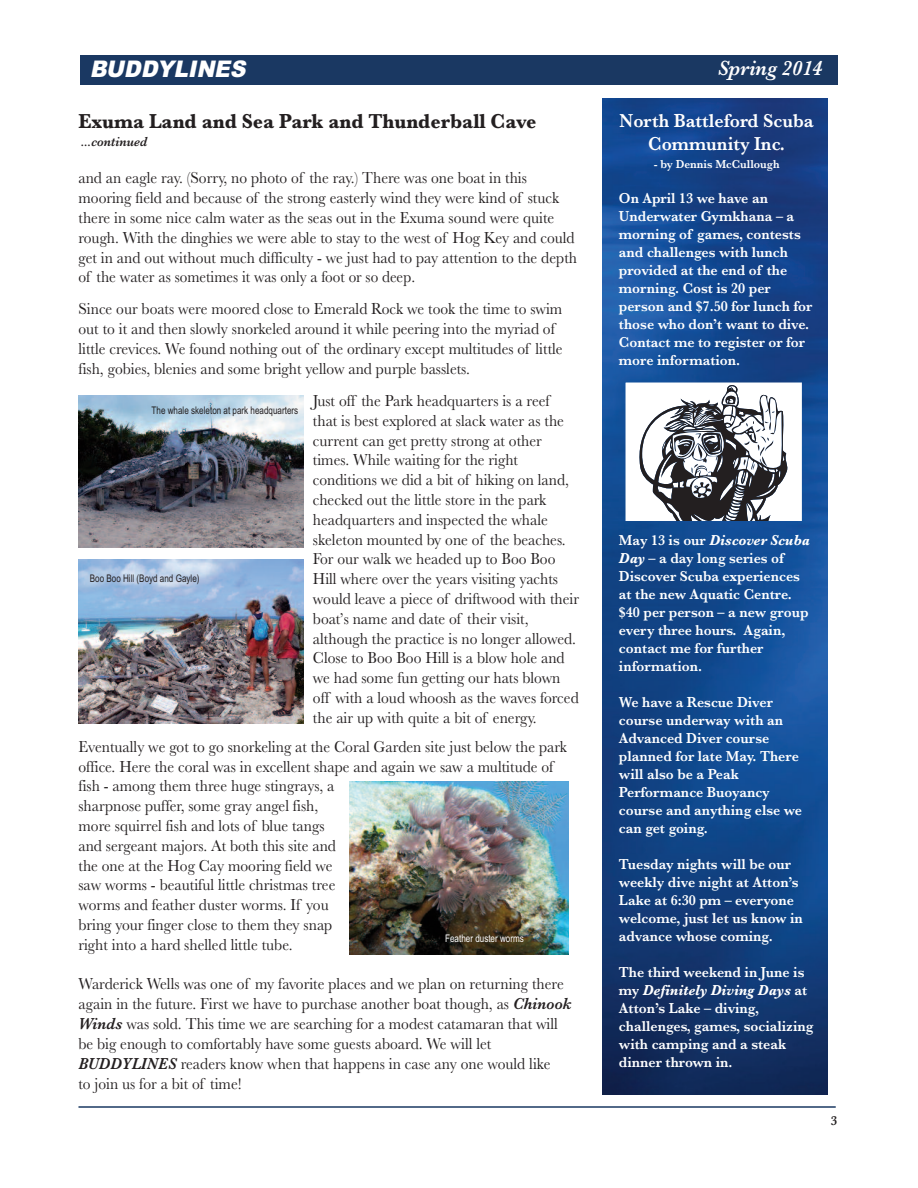
<style>
.page{position:relative;width:918px;height:1188px;background:#fff}
.page>*{position:absolute;margin:0;border:0;box-sizing:border-box;transform-origin:0 0}
.t1{font:italic 900 22.95px "Arial";color:#fff;scale:.94 1}
.t2{font:italic 600 21.45px "Baskerville";color:#fff;scale:.94 1}
.t3{font:700 21px "Baskerville";color:#231f20;scale:.94 1}
.t4{font:600 19.5px/23.4px "Baskerville";color:#fff;text-align:center;scale:.93 1}
.t5{font:16.5px/19.8px "Baskerville";color:#231f20;scale:.94 1}
.t6{font:600 15px/18px "Baskerville";color:#fff;scale:.94 1}
.t7{font:italic 600 13.5px "Baskerville";color:#231f20;scale:.94 1}
.t8{font:600 13.5px "Baskerville";color:#231f20;scale:.94 1}
.t9{font:600 12px "Baskerville";color:#fff;scale:.94 1}
.t10{font:10.5px "Arial Narrow";color:#231f20;scale:.94 1}
.t11{font:10.5px "Arial Narrow";color:#fff;scale:.94 1}
.s1{font-weight:600;font-style:italic}
.s2{font-weight:700;font-style:italic}
</style>
<div class="page">
<hr style="left:78px;top:1106px;width:758px;height:2px;background:#1a3862">
<div style="left:80px;top:55px;width:757px;height:30px;background:#1a3862"></div>
<img style="left:349px;top:782px;width:220px;height:173px">
<img style="left:78px;top:395px;width:226px;height:152px">
<img style="left:78px;top:559px;width:226px;height:164px">
<img style="left:602px;top:98px;width:226px;height:996px">
<svg style="left:626px;top:383px;width:176px;height:138px"></svg>
<h1 class="t1" style="left:90px;top:56px;width:174px">BUDDYLINES</h1>
<h2 class="t2" style="left:718px;top:55px;width:113px">Spring 2014</h2>
<p class="t3" style="left:79px;top:108px;width:489px">Exuma Land and Sea Park and Thunderball Cave</p>
<p class="t7" style="left:81px;top:134px;width:72px">...continued</p>
<p class="t5" style="left:78px;top:168px;width:532px">and an eagle ray. (Sorry, no photo of the ray.) There was one boat in this mooring field and because of the strong easterly wind they were kind of stuck there in some nice calm water as the seas out in the Exuma sound were quite rough. With the dinghies we were able to stay to the west of Hog Key and could get in and out without much difficulty - we just had to pay attention to the depth of the water as sometimes it was only a foot or so deep.</p>
<p class="t5" style="left:78px;top:299px;width:517px">Since our boats were moored close to Emerald Rock we took the time to swim out to it and then slowly snorkeled around it while peering into the myriad of little crevices. We found nothing out of the ordinary except multitudes of little fish, gobies, blenies and some bright yellow and purple basslets.</p>
<p class="t5" style="left:313px;top:390px;width:285px">Just off the Park headquarters is a reef<br>that is best explored at slack water as the current can get pretty strong at other times. While waiting for the right conditions we did a bit of hiking on land, checked out the little store in the park headquarters and inspected the whale skeleton mounted by one of the beaches.<br>For our walk we headed up to Boo Boo Hill where over the years visiting yachts would leave a piece of driftwood with their boat’s name and date of their visit, although the practice is no longer allowed.<br>Close to Boo Boo Hill is a blow hole and we had some fun getting our hats blown off with a loud whoosh as the waves forced the air up with quite a bit of energy.</p>
<p class="t5" style="left:78px;top:736px;width:521px">Eventually we got to go snorkeling at the Coral Garden site just below the park office. Here the coral was in excellent shape and again we saw a multitude of fish - among them three huge stingrays, a<br>sharpnose puffer, some gray angel fish,<br>more squirrel fish and lots of blue tangs<br>and sergeant majors. At both this site and<br>the one at the Hog Cay mooring field we<br>saw worms - beautiful little christmas tree<br>worms and feather duster worms. If you<br>bring your finger close to them they snap<br>right into a hard shelled little tube.</p>
<p class="t5" style="left:78px;top:974px;width:526px">Warderick Wells was one of my favorite places and we plan on returning there again in the future. First we have to purchase another boat though, as <span class="s1">Chinook Winds</span> was sold. This time we are searching for a modest catamaran that will be big enough to comfortably have some guests aboard. We will let <span class="s1">BUDDYLINES</span> readers know when that happens in case any one would like<br>to join us for a bit of time!</p>
<p class="t10" style="left:152px;top:405px;width:158px">The whale skeleton at park headquarters</p>
<p class="t10" style="left:90px;top:572px;width:118px">Boo Boo Hill (Boyd and Gayle)</p>
<p class="t11" style="left:445px;top:932px;width:85px">Feather duster worms</p>
<p class="t4" style="left:620px;top:108px;width:210px">North Battleford Scuba<br>Community Inc.</p>
<p class="t9" style="left:654px;top:157px;width:135px">- by Dennis McCullough</p>
<p class="t6" style="left:619px;top:189px;width:207px">On April 13 we have an<br>Underwater Gymkhana – a morning of games, contests and challenges with lunch provided at the end of the morning. Cost is 20 per person and $7.50 for lunch for those who don’t want to dive.<br>Contact me to register or for more information.</p>
<p class="t6" style="left:619px;top:531px;width:204px">May 13 is our <span class="s2">Discover Scuba<br>Day</span> – a day long series of<br>Discover Scuba experiences at the new Aquatic Centre. $40 per person – a new group every three hours. Again, contact me for further information.</p>
<p class="t6" style="left:619px;top:693px;width:196px">We have a Rescue Diver course underway with an<br>Advanced Diver course planned for late May. There will also be a Peak<br>Performance Buoyancy course and anything else we can get going.</p>
<p class="t6" style="left:619px;top:855px;width:197px">Tuesday nights will be our weekly dive night at Atton’s<br>Lake at 6:30 pm – everyone welcome, just let us know in advance whose coming.</p>
<p class="t6" style="left:619px;top:963px;width:209px">The third weekend in June is my <span class="s2">Definitely Diving Days</span> at<br>Atton’s Lake – diving, challenges, games, socializing with camping and a steak dinner thrown in.</p>
<p class="t8" style="left:831px;top:1112px;width:8px">3</p>
</div>
